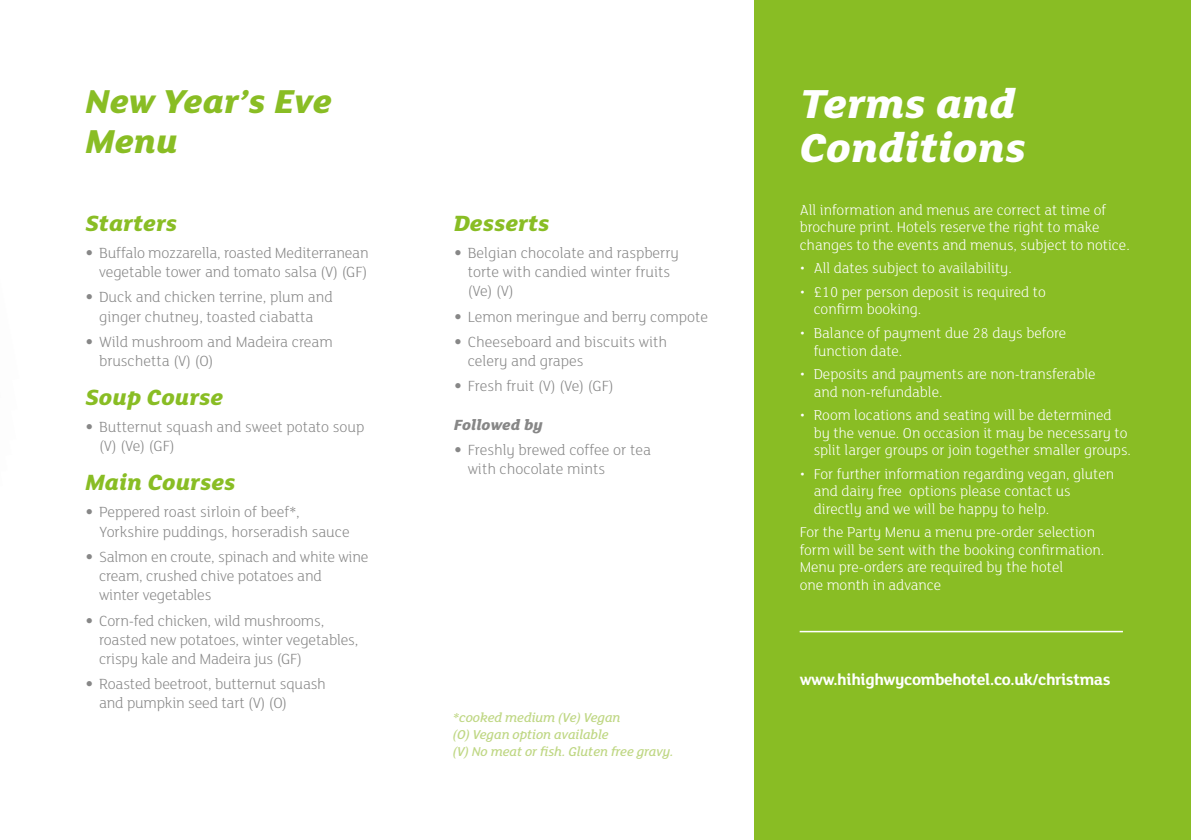
<style>
.page{position:relative;width:1191px;height:840px;background:#fff}
.page>*{position:absolute;margin:0;border:0;box-sizing:border-box;transform-origin:0 0}
.t1{font:italic 800 44px/44px "FS Lola";color:#fff}
.t2{font:italic 800 36px/40px "FS Lola";color:#89bd24}
.t3{font:italic 800 24px "FS Lola";color:#89bd24}
.t4{font:700 17px "FS Lola";letter-spacing:-.02em;color:#fff}
.t5{font:300 16px/19.2px "FS Lola";color:#878787}
.t6{font:italic 800 16px "FS Lola";color:#878787}
.t7{font:300 15.6px/17.4px "FS Lola";color:#fff}
.t8{font:italic 500 14px/16.8px "FS Lola";color:#bfd784}
.s1{font-family:"DIN";font-weight:400}
</style>
<div class="page">
<div style="left:754px;top:0;width:437px;height:839px;background:#89bd24"></div>
<hr style="left:799px;top:630px;width:324px;height:2px;background:#fff">
<h2 class="t2" style="left:85px;top:79px;width:248px">New Year’s Eve<br>Menu</h2>
<h3 class="t3" style="left:85px;top:206px;width:94px">Starters</h3>
<p class="t5" style="left:85px;top:242px;width:285px;text-align:right"><span class="s1">•</span> Buffalo mozzarella, roasted Mediterranean vegetable tower and tomato salsa (V) (GF)</p>
<p class="t5" style="left:85px;top:287px;width:249px;text-align:center"><span class="s1">•</span> Duck and chicken terrine, plum and ginger chutney, toasted ciabatta</p>
<p class="t5" style="left:99px;top:331px;width:235px;text-indent:-14px"><span class="s1">•</span> Wild mushroom and Madeira cream bruschetta (V) (O)</p>
<h3 class="t3" style="left:85px;top:380px;width:140px">Soup Course</h3>
<p class="t5" style="left:99px;top:416px;width:267px;text-indent:-14px"><span class="s1">•</span> Butternut squash and sweet potato soup (V) (Ve) (GF)</p>
<h3 class="t3" style="left:85px;top:465px;width:152px">Main Courses</h3>
<p class="t5" style="left:99px;top:502px;width:252px;text-indent:-14px"><span class="s1">•</span> Peppered roast sirloin of beef*,<br>Yorkshire puddings, horseradish sauce</p>
<p class="t5" style="left:99px;top:546px;width:271px;text-indent:-14px"><span class="s1">•</span> Salmon en croute, spinach and white wine cream, crushed chive potatoes and<br>winter vegetables</p>
<p class="t5" style="left:99px;top:610px;width:261px;text-indent:-14px"><span class="s1">•</span> Corn-fed chicken, wild mushrooms, roasted new potatoes, winter vegetables, crispy kale and Madeira jus (GF)</p>
<p class="t5" style="left:99px;top:673px;width:228px;text-indent:-14px"><span class="s1">•</span> Roasted beetroot, butternut squash and pumpkin seed tart (V) (O)</p>
<h3 class="t3" style="left:454px;top:206px;width:97px">Desserts</h3>
<p class="t5" style="left:468px;top:242px;width:213px;text-indent:-14px"><span class="s1">•</span> Belgian chocolate and raspberry torte with candied winter fruits (Ve) (V)</p>
<p class="t5" style="left:454px;top:306px;width:256px"><span class="s1">•</span> Lemon meringue and berry compote</p>
<p class="t5" style="left:468px;top:331px;width:201px;text-indent:-14px"><span class="s1">•</span> Cheeseboard and biscuits with celery and grapes</p>
<p class="t5" style="left:454px;top:376px;width:162px"><span class="s1">•</span> Fresh fruit (V) (Ve) (GF)</p>
<p class="t6" style="left:454px;top:413px;width:90px">Followed by</p>
<p class="t5" style="left:468px;top:439px;width:185px;text-indent:-14px"><span class="s1">•</span> Freshly brewed coffee or tea with chocolate mints</p>
<p class="t8" style="left:453px;top:708px;width:222px">*cooked medium (Ve) Vegan<br>(O) Vegan option available<br>(V) No meat or fish. Gluten free gravy.</p>
<h1 class="t1" style="left:799px;top:79px;width:228px">Terms and<br>Conditions</h1>
<p class="t7" style="left:799px;top:200px;width:332px">All information and menus are correct at time of brochure print. Hotels reserve the right to make changes to the events and menus, subject to notice.</p>
<p class="t7" style="left:799px;top:259px;width:214px">• All dates subject to availability.</p>
<p class="t7" style="left:813px;top:282px;width:234px;text-indent:-14px">• £10 per person deposit is required to confirm booking.</p>
<p class="t7" style="left:813px;top:323px;width:254px;text-indent:-14px">• Balance of payment due 28 days before function date.</p>
<p class="t7" style="left:813px;top:364px;width:283px;text-indent:-14px">• Deposits and payments are non-transferable and non-refundable.</p>
<p class="t7" style="left:813px;top:405px;width:319px;text-indent:-14px">• Room locations and seating will be determined by the venue. On occasion it may be necessary to split larger groups or join together smaller groups.</p>
<p class="t7" style="left:813px;top:464px;width:302px;text-indent:-14px">• For further information regarding vegan, gluten and dairy free options please contact us directly and we will be happy to help.</p>
<p class="t7" style="left:799px;top:522px;width:306px">For the Party Menu a menu pre-order selection form will be sent with the booking confirmation.<br>Menu pre-orders are required by the hotel<br>one month in advance</p>
<p class="t4" style="left:799px;top:667px;width:312px">www.hihighwycombehotel.co.uk/christmas</p>
</div>
